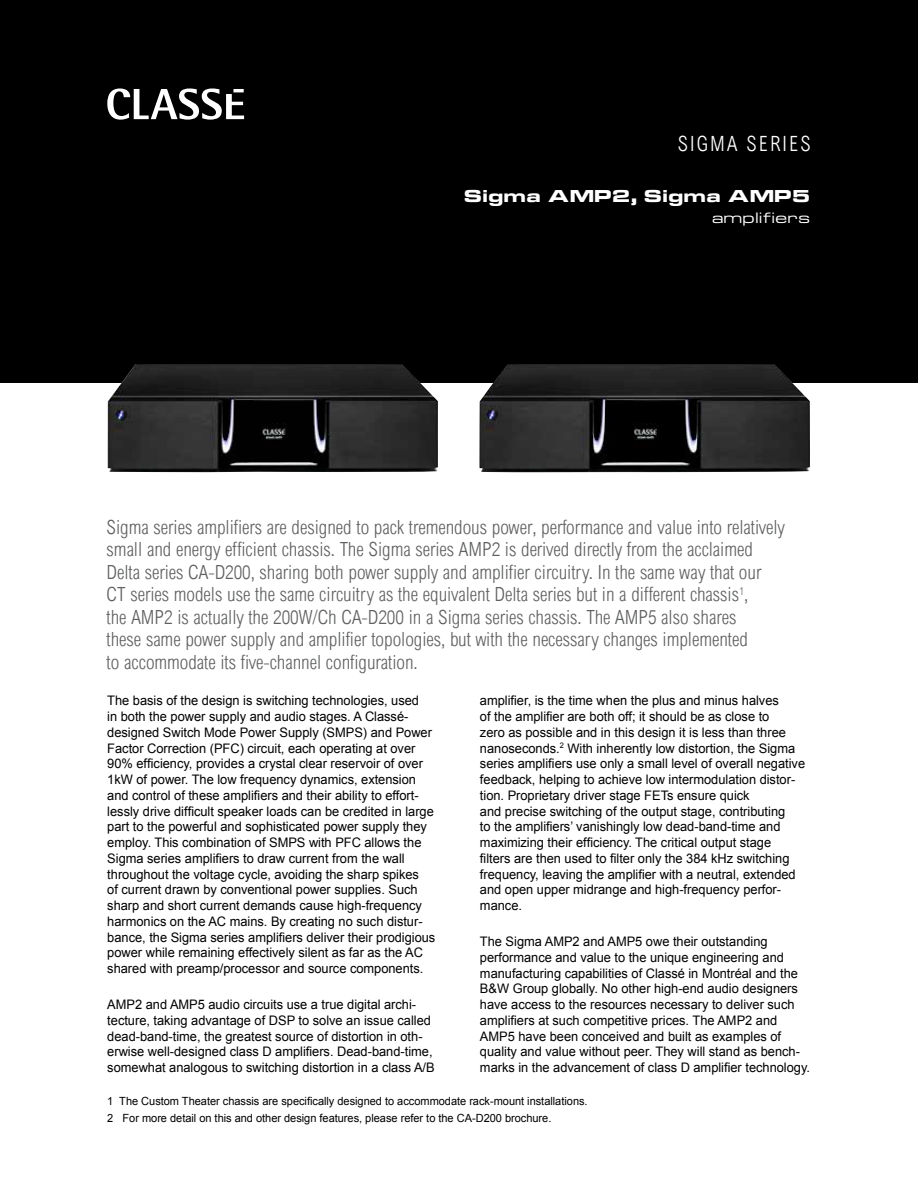
<style>
.page{position:relative;width:918px;height:1188px;background:#fff}
.page>*{position:absolute;margin:0;border:0;box-sizing:border-box;transform-origin:0 0}
.t1{font:300 condensed 21px "Arial";letter-spacing:.1em;color:#fff}
.t2{font:300 condensed 19.5px/22.5px "Arial";color:#5f6060}
.t3{font:18px "Microgramma Bld";letter-spacing:.05em;color:#fff;scale:1.1 1}
.t4{font:15.75px "Microgramma";letter-spacing:.06em;color:#fff;scale:1.1 1}
.t5{font:13.2px/15.8px "Arial";color:#000}
.t6{font:11.25px/16.5px "Arial";color:#000}
</style>
<div class="page">
<div style="left:0;top:0;width:918px;height:382px;background:#000"></div>
<svg style="left:107px;top:89px;width:137px;height:31px"></svg>
<img style="left:108px;top:364px;width:330px;height:108px">
<img style="left:479px;top:364px;width:331px;height:108px">
<h1 class="t1" style="left:678px;top:132px;width:134px">SIGMA SERIES</h1>
<h3 class="t3" style="left:464px;top:184px;width:316px">Sigma AMP2, Sigma AMP5</h3>
<p class="t4" style="left:712px;top:207px;width:90px">amplifiers</p>
<p class="t2" style="left:107px;top:516px;width:680px">Sigma series amplifiers are designed to pack tremendous power, performance and value into relatively small and energy efficient chassis. The Sigma series AMP2 is derived directly from the acclaimed Delta series CA-D200, sharing both power supply and amplifier circuitry. In the same way that our CT series models use the same circuitry as the equivalent Delta series but in a different chassis<sup>1</sup>,<br>the AMP2 is actually the 200W/Ch CA-D200 in a Sigma series chassis. The AMP5 also shares<br>these same power supply and amplifier topologies, but with the necessary changes implemented<br>to accommodate its five-channel configuration.</p>
<p class="t5" style="left:107px;top:693px;width:330px">The basis of the design is switching technologies, used<br>in both the power supply and audio stages. A Classé&shy;designed Switch Mode Power Supply (SMPS) and Power Factor Correction (PFC) circuit, each operating at over 90% efficiency, provides a crystal clear reservoir of over 1kW of power. The low frequency dynamics, extension and control of these amplifiers and their ability to effort&shy;lessly drive difficult speaker loads can be credited in large part to the powerful and sophisticated power supply they employ. This combination of SMPS with PFC allows the Sigma series amplifiers to draw current from the wall throughout the voltage cycle, avoiding the sharp spikes<br>of current drawn by conventional power supplies. Such sharp and short current demands cause high-frequency harmonics on the AC mains. By creating no such distur&shy;bance, the Sigma series amplifiers deliver their prodigious power while remaining effectively silent as far as the AC shared with preamp/processor and source components.</p>
<p class="t5" style="left:107px;top:997px;width:329px">AMP2 and AMP5 audio circuits use a true digital archi&shy;tecture, taking advantage of DSP to solve an issue called dead-band-time, the greatest source of distortion in oth&shy;erwise well-designed class D amplifiers. Dead-band-time, somewhat analogous to switching distortion in a class A/B</p>
<p class="t5" style="left:480px;top:693px;width:327px">amplifier, is the time when the plus and minus halves<br>of the amplifier are both off; it should be as close to<br>zero as possible and in this design it is less than three nanoseconds.<sup>2</sup> With inherently low distortion, the Sigma series amplifiers use only a small level of overall negative feedback, helping to achieve low intermodulation distor&shy;tion. Proprietary driver stage FETs ensure quick<br>and precise switching of the output stage, contributing<br>to the amplifiers’ vanishingly low dead-band-time and maximizing their efficiency. The critical output stage<br>filters are then used to filter only the 384 kHz switching frequency, leaving the amplifier with a neutral, extended and open upper midrange and high-frequency perfor&shy;mance.</p>
<p class="t5" style="left:480px;top:934px;width:332px">The Sigma AMP2 and AMP5 owe their outstanding performance and value to the unique engineering and manufacturing capabilities of Classé in Montréal and the B&amp;W Group globally. No other high-end audio designers have access to the resources necessary to deliver such amplifiers at such competitive prices. The AMP2 and AMP5 have been conceived and built as examples of quality and value without peer. They will stand as bench&shy;marks in the advancement of class D amplifier technology.</p>
<p class="t6" style="left:107px;top:1093px;width:482px">1 The Custom Theater chassis are specifically designed to accommodate rack-mount installations.<br>2 For more detail on this and other design features, please refer to the CA-D200 brochure.</p>
</div>
